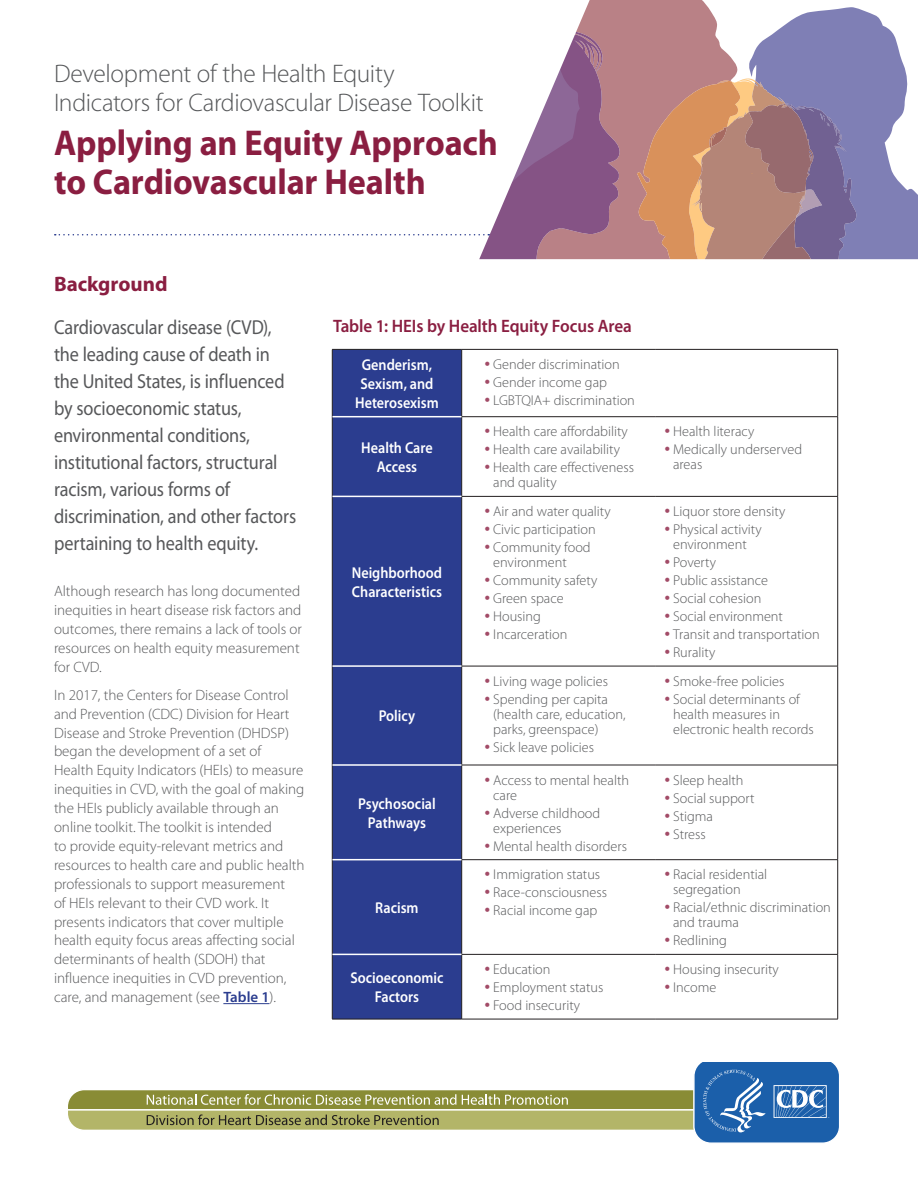
<style>
.page{position:relative;width:918px;height:1188px;background:#fff}
.page>*{position:absolute;margin:0;border:0;box-sizing:border-box;transform-origin:0 0}
.t1{font:700 36px/39px "Myriad Pro";letter-spacing:-.005em;color:#8a1e41;scale:.95 1}
.t2{font:300 25.5px/28.5px "Myriad Pro";letter-spacing:-.015em;color:#555759}
.t3{font:700 21px "Myriad Pro";color:#8a1e41}
.t4{font:20.25px/27px "Myriad Pro";letter-spacing:-.01em;color:#57585a;scale:.9 1}
.t5{font:600 18px "Myriad Pro";letter-spacing:-.005em;color:#8a1e41;scale:.95 1}
.t6{font:600 15.75px/18.8px "Myriad Pro";color:#fff;text-align:center;scale:.9 1}
.t7{font:300 15px/18.9px "Myriad Pro";color:#57585a}
.t8{font:300 14.25px/15px "Myriad Pro";color:#57585a}
.s1{font-weight:600;color:#2b3d8f}
</style>
<div class="page">
<svg style="left:589px;top:0;width:329px;height:260px;background:#ae909b"></svg>
<svg style="left:55px;top:2px;width:566px;height:258px"></svg>
<svg style="left:68px;top:1062px;width:771px;height:81px"></svg>
<hr style="left:223px;top:1003px;width:46px;height:1px;background:#2b3d8f">
<div style="left:333px;top:350px;width:128px;height:669px;background:#2b3d8f"></div>
<hr style="left:332px;top:349px;width:130px;height:1px;background:#231f20">
<hr style="left:332px;top:350px;width:1px;height:67px;background:#231f20">
<hr style="left:462px;top:349px;width:193px;height:1px;background:#231f20">
<hr style="left:461px;top:350px;width:1px;height:67px;background:#231f20">
<hr style="left:655px;top:349px;width:183px;height:1px;background:#231f20">
<hr style="left:837px;top:350px;width:1px;height:67px;background:#231f20">
<hr style="left:332px;top:417px;width:1px;height:79px;background:#231f20">
<hr style="left:462px;top:416px;width:193px;height:1px;background:#231f20">
<hr style="left:461px;top:417px;width:1px;height:79px;background:#231f20">
<hr style="left:655px;top:416px;width:183px;height:1px;background:#231f20">
<hr style="left:837px;top:417px;width:1px;height:79px;background:#231f20">
<hr style="left:332px;top:496px;width:1px;height:170px;background:#231f20">
<hr style="left:462px;top:496px;width:193px;height:1px;background:#231f20">
<hr style="left:461px;top:497px;width:1px;height:169px;background:#231f20">
<hr style="left:655px;top:496px;width:183px;height:1px;background:#231f20">
<hr style="left:837px;top:497px;width:1px;height:169px;background:#231f20">
<hr style="left:332px;top:666px;width:1px;height:99px;background:#231f20">
<hr style="left:462px;top:666px;width:193px;height:1px;background:#231f20">
<hr style="left:461px;top:666px;width:1px;height:99px;background:#231f20">
<hr style="left:655px;top:666px;width:183px;height:1px;background:#231f20">
<hr style="left:837px;top:666px;width:1px;height:99px;background:#231f20">
<hr style="left:332px;top:765px;width:1px;height:95px;background:#231f20">
<hr style="left:462px;top:765px;width:193px;height:1px;background:#231f20">
<hr style="left:461px;top:765px;width:1px;height:95px;background:#231f20">
<hr style="left:655px;top:765px;width:183px;height:1px;background:#231f20">
<hr style="left:837px;top:765px;width:1px;height:95px;background:#231f20">
<hr style="left:332px;top:860px;width:1px;height:94px;background:#231f20">
<hr style="left:462px;top:859px;width:193px;height:1px;background:#231f20">
<hr style="left:461px;top:860px;width:1px;height:94px;background:#231f20">
<hr style="left:655px;top:859px;width:183px;height:1px;background:#231f20">
<hr style="left:837px;top:860px;width:1px;height:94px;background:#231f20">
<hr style="left:332px;top:954px;width:1px;height:65px;background:#231f20">
<hr style="left:462px;top:954px;width:193px;height:1px;background:#231f20">
<hr style="left:461px;top:955px;width:1px;height:64px;background:#231f20">
<hr style="left:655px;top:954px;width:183px;height:1px;background:#231f20">
<hr style="left:837px;top:955px;width:1px;height:64px;background:#231f20">
<hr style="left:332px;top:1019px;width:130px;height:1px;background:#231f20">
<hr style="left:462px;top:1019px;width:193px;height:1px;background:#231f20">
<hr style="left:655px;top:1019px;width:183px;height:1px;background:#231f20">
<hr style="left:332px;top:416px;width:130px;height:1px;background:#fff">
<hr style="left:332px;top:496px;width:130px;height:1px;background:#fff">
<hr style="left:332px;top:665px;width:130px;height:2px;background:#fff">
<hr style="left:332px;top:764px;width:130px;height:2px;background:#fff">
<hr style="left:332px;top:859px;width:130px;height:1px;background:#fff">
<hr style="left:332px;top:954px;width:130px;height:1px;background:#fff">
<h1 class="t2" style="left:54px;top:60px;width:431px">Development of the Health Equity<br>Indicators for Cardiovascular Disease Toolkit</h1>
<h1 class="t1" style="left:54px;top:124px;width:469px">Applying an Equity Approach to Cardiovascular Health</h1>
<h2 class="t3" style="left:54px;top:272px;width:115px">Background</h2>
<p class="t4" style="left:54px;top:314px;width:271px">Cardiovascular disease (CVD), the leading cause of death in the United States, is influenced by socioeconomic status, environmental conditions, institutional factors, structural racism, various forms of discrimination, and other factors pertaining to health equity.</p>
<p class="t7" style="left:54px;top:582px;width:250px">Although research has long documented inequities in heart disease risk factors and outcomes, there remains a lack of tools or resources on health equity measurement for CVD.</p>
<p class="t7" style="left:54px;top:686px;width:252px">In 2017, the Centers for Disease Control and Prevention (CDC) Division for Heart Disease and Stroke Prevention (DHDSP) began the development of a set of<br>Health Equity Indicators (HEIs) to measure inequities in CVD, with the goal of making the HEIs publicly available through an online toolkit. The toolkit is intended<br>to provide equity-relevant metrics and resources to health care and public health professionals to support measurement<br>of HEIs relevant to their CVD work. It presents indicators that cover multiple health equity focus areas affecting social determinants of health (SDOH) that influence inequities in CVD prevention, care, and management (see <span class="s1">Table 1</span>).</p>
<h3 class="t5" style="left:333px;top:316px;width:316px">Table 1: HEIs by Health Equity Focus Area</h3>
<p class="t6" style="left:355px;top:356px;width:94px">Genderism,<br>Sexism, and<br>Heterosexism</p>
<p class="t8" style="left:493px;top:357px;width:128px">Gender discrimination</p>
<p class="t8" style="left:493px;top:375px;width:115px">Gender income gap</p>
<p class="t8" style="left:493px;top:393px;width:143px">LGBTQIA+ discrimination</p>
<p class="t8" style="left:493px;top:424px;width:136px">Health care affordability</p>
<p class="t8" style="left:493px;top:442px;width:128px">Health care availability</p>
<p class="t8" style="left:493px;top:460px;width:142px">Health care effectiveness and quality</p>
<p class="t6" style="left:361px;top:439px;width:81px">Health Care<br>Access</p>
<p class="t6" style="left:352px;top:563px;width:102px;text-align:left">Neighborhood<br>Characteristics</p>
<p class="t6" style="left:379px;top:707px;width:42px">Policy</p>
<p class="t6" style="left:358px;top:794px;width:88px">Psychosocial<br>Pathways</p>
<p class="t6" style="left:375px;top:899px;width:50px">Racism</p>
<p class="t6" style="left:350px;top:969px;width:105px">Socioeconomic<br>Factors</p>
<p class="t8" style="left:493px;top:504px;width:119px">Air and water quality</p>
<p class="t8" style="left:493px;top:522px;width:104px">Civic participation</p>
<p class="t8" style="left:493px;top:540px;width:99px">Community food environment</p>
<p class="t8" style="left:493px;top:573px;width:106px">Community safety</p>
<p class="t8" style="left:493px;top:591px;width:72px">Green space</p>
<p class="t8" style="left:493px;top:609px;width:49px">Housing</p>
<p class="t8" style="left:493px;top:627px;width:76px">Incarceration</p>
<p class="t8" style="left:493px;top:674px;width:116px">Living wage policies</p>
<p class="t8" style="left:493px;top:692px;width:134px">Spending per capita (health care, education, parks, greenspace)</p>
<p class="t8" style="left:493px;top:740px;width:102px">Sick leave policies</p>
<p class="t8" style="left:493px;top:773px;width:137px">Access to mental health care</p>
<p class="t8" style="left:493px;top:806px;width:109px">Adverse childhood experiences</p>
<p class="t8" style="left:493px;top:839px;width:135px">Mental health disorders</p>
<p class="t8" style="left:493px;top:867px;width:109px">Immigration status</p>
<p class="t8" style="left:493px;top:885px;width:115px">Race-consciousness</p>
<p class="t8" style="left:493px;top:903px;width:106px">Racial income gap</p>
<p class="t8" style="left:493px;top:962px;width:59px">Education</p>
<p class="t8" style="left:493px;top:980px;width:112px">Employment status</p>
<p class="t8" style="left:493px;top:998px;width:89px">Food insecurity</p>
<p class="t8" style="left:673px;top:424px;width:83px">Health literacy</p>
<p class="t8" style="left:673px;top:442px;width:131px">Medically underserved areas</p>
<p class="t8" style="left:673px;top:504px;width:114px">Liquor store density</p>
<p class="t8" style="left:673px;top:522px;width:90px">Physical activity environment</p>
<p class="t8" style="left:673px;top:555px;width:44px">Poverty</p>
<p class="t8" style="left:673px;top:573px;width:96px">Public assistance</p>
<p class="t8" style="left:673px;top:591px;width:90px">Social cohesion</p>
<p class="t8" style="left:673px;top:609px;width:111px">Social environment</p>
<p class="t8" style="left:673px;top:627px;width:148px">Transit and transportation</p>
<p class="t8" style="left:673px;top:645px;width:44px">Rurality</p>
<p class="t8" style="left:673px;top:674px;width:113px">Smoke-free policies</p>
<p class="t8" style="left:673px;top:692px;width:142px">Social determinants of health measures in electronic health records</p>
<p class="t8" style="left:673px;top:773px;width:72px">Sleep health</p>
<p class="t8" style="left:673px;top:791px;width:83px">Social support</p>
<p class="t8" style="left:673px;top:809px;width:41px">Stigma</p>
<p class="t8" style="left:673px;top:827px;width:34px">Stress</p>
<p class="t8" style="left:673px;top:867px;width:96px">Racial residential segregation</p>
<p class="t8" style="left:673px;top:900px;width:159px">Racial/ethnic discrimination and trauma</p>
<p class="t8" style="left:673px;top:933px;width:55px">Redlining</p>
<p class="t8" style="left:673px;top:962px;width:107px">Housing insecurity</p>
<p class="t8" style="left:673px;top:980px;width:45px">Income</p>
</div>
